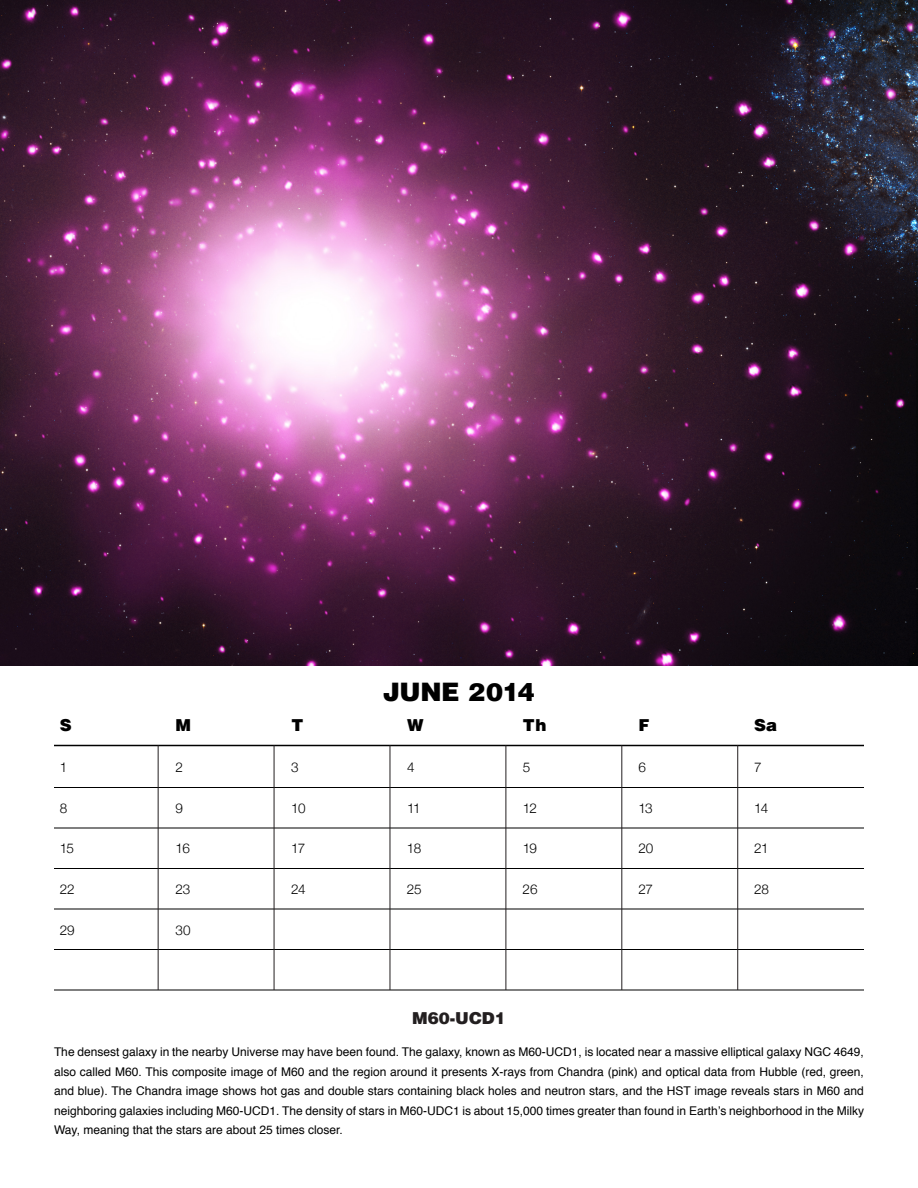
<style>
.page{position:relative;width:918px;height:1188px;background:#fff}
.page>*{position:absolute;margin:0;border:0;box-sizing:border-box;transform-origin:0 0}
.t1{font:900 25.5px "Helvetica";letter-spacing:-.02em;color:#000}
.t2{font:900 16.5px "Helvetica";color:#000}
.t3{font:900 16.5px "Helvetica";color:#231f20}
.t4{font:300 13.5px "Helvetica Neue";letter-spacing:-.045em;color:#000}
.t5{font:12px/19.5px "Helvetica";color:#000;text-align:justify}
</style>
<div class="page">
<hr style="left:54px;top:990px;width:810px;height:1px;background:#000">
<hr style="left:54px;top:909px;width:810px;height:1px;background:#000">
<hr style="left:54px;top:949px;width:810px;height:1px;background:#000">
<hr style="left:54px;top:868px;width:810px;height:1px;background:#000">
<hr style="left:54px;top:828px;width:810px;height:1px;background:#000">
<hr style="left:54px;top:787px;width:810px;height:1px;background:#000">
<hr style="left:54px;top:745px;width:810px;height:1px;background:#000">
<img style="left:0;top:0;width:918px;height:666px">
<hr style="left:158px;top:745px;width:1px;height:245px;background:#231f20">
<hr style="left:274px;top:745px;width:1px;height:245px;background:#231f20">
<hr style="left:390px;top:745px;width:1px;height:245px;background:#231f20">
<hr style="left:506px;top:745px;width:1px;height:245px;background:#231f20">
<hr style="left:621px;top:745px;width:1px;height:245px;background:#231f20">
<hr style="left:737px;top:745px;width:1px;height:245px;background:#231f20">
<h1 class="t1" style="left:383px;top:675px;width:153px">JUNE 2014</h1>
<h2 class="t2" style="left:60px;top:714px;width:13px">S</h2>
<h2 class="t2" style="left:176px;top:714px;width:17px">M</h2>
<h2 class="t2" style="left:291px;top:714px;width:13px">T</h2>
<h2 class="t2" style="left:407px;top:714px;width:18px">W</h2>
<h2 class="t2" style="left:523px;top:714px;width:25px">TH</h2>
<h2 class="t2" style="left:638px;top:714px;width:13px">F</h2>
<h2 class="t2" style="left:754px;top:714px;width:25px">SA</h2>
<p class="t4" style="left:60px;top:759px;width:9px">1</p>
<p class="t4" style="left:176px;top:759px;width:9px">2</p>
<p class="t4" style="left:291px;top:759px;width:9px">3</p>
<p class="t4" style="left:407px;top:759px;width:9px">4</p>
<p class="t4" style="left:523px;top:759px;width:9px">5</p>
<p class="t4" style="left:638px;top:759px;width:9px">6</p>
<p class="t4" style="left:754px;top:759px;width:9px">7</p>
<p class="t4" style="left:60px;top:800px;width:9px">8</p>
<p class="t4" style="left:176px;top:800px;width:9px">9</p>
<p class="t4" style="left:291px;top:800px;width:16px">10</p>
<p class="t4" style="left:407px;top:800px;width:15px">11</p>
<p class="t4" style="left:523px;top:800px;width:16px">12</p>
<p class="t4" style="left:638px;top:800px;width:16px">13</p>
<p class="t4" style="left:754px;top:800px;width:16px">14</p>
<p class="t4" style="left:60px;top:840px;width:16px">15</p>
<p class="t4" style="left:176px;top:840px;width:16px">16</p>
<p class="t4" style="left:291px;top:840px;width:15px">17</p>
<p class="t4" style="left:407px;top:840px;width:16px">18</p>
<p class="t4" style="left:523px;top:840px;width:16px">19</p>
<p class="t4" style="left:638px;top:840px;width:16px">20</p>
<p class="t4" style="left:754px;top:840px;width:16px">21</p>
<p class="t4" style="left:60px;top:881px;width:16px">22</p>
<p class="t4" style="left:176px;top:881px;width:16px">23</p>
<p class="t4" style="left:291px;top:881px;width:16px">24</p>
<p class="t4" style="left:407px;top:881px;width:16px">25</p>
<p class="t4" style="left:523px;top:881px;width:16px">26</p>
<p class="t4" style="left:638px;top:881px;width:16px">27</p>
<p class="t4" style="left:754px;top:881px;width:16px">28</p>
<p class="t4" style="left:60px;top:922px;width:16px">29</p>
<p class="t4" style="left:175px;top:922px;width:17px">30</p>
<h2 class="t3" style="left:412px;top:1007px;width:95px">M60-UCD1</h2>
<p class="t5" style="left:54px;top:1042px;width:812px">The densest galaxy in the nearby Universe may have been found. The galaxy, known as M60-UCD1, is located near a massive elliptical galaxy NGC 4649, also called M60. This composite image of M60 and the region around it presents X-rays from Chandra (pink) and optical data from Hubble (red, green, and blue). The Chandra image shows hot gas and double stars containing black holes and neutron stars, and the HST image reveals stars in M60 and neighboring galaxies including M60-UCD1. The density of stars in M60-UDC1 is about 15,000 times greater than found in Earth’s neighborhood in the Milky Way, meaning that the stars are about 25 times closer.</p>
</div>
